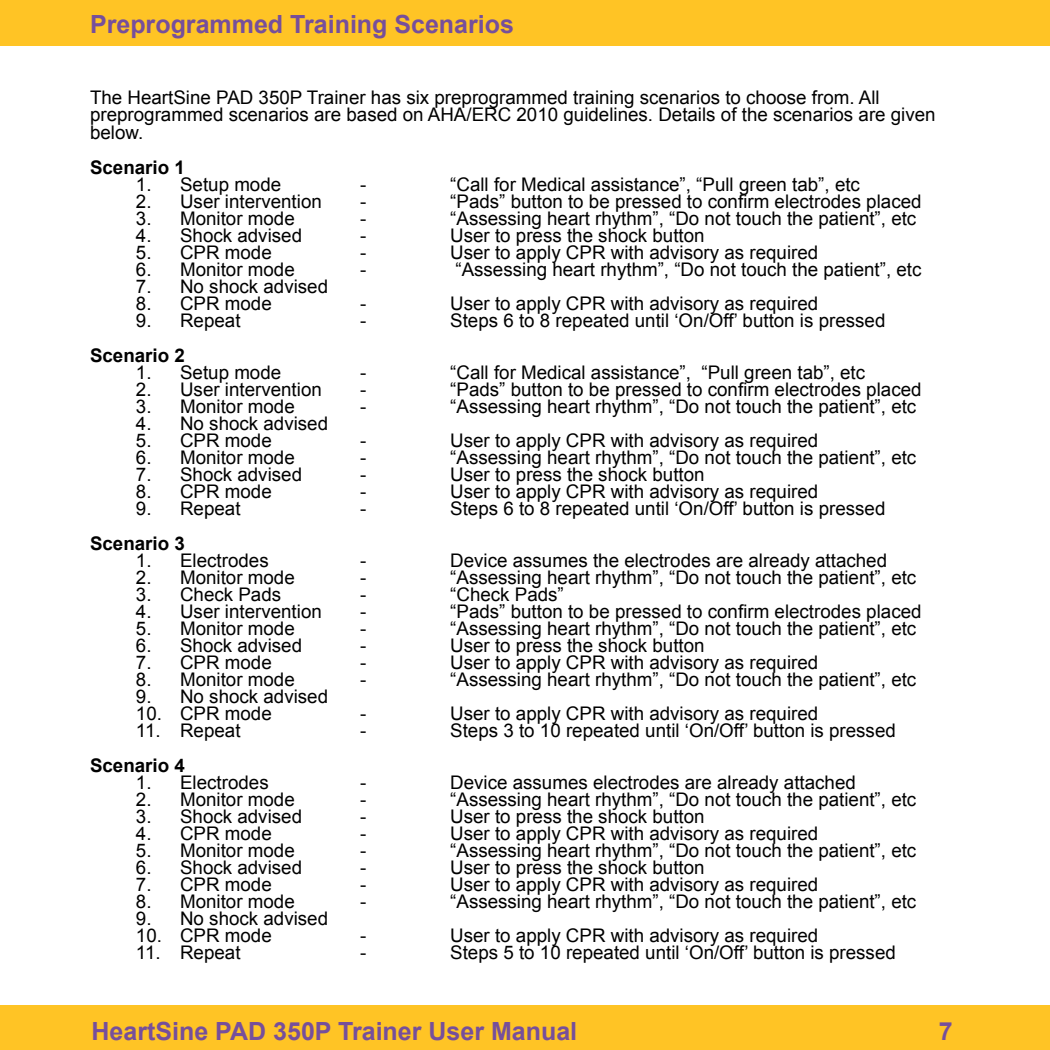
<style>
.page{position:relative;width:1050px;height:1050px;background:#fff}
.page>*{position:absolute;margin:0;border:0;box-sizing:border-box;transform-origin:0 0}
.t1{font:700 25px "Arial";color:#764f9b}
.t2{font:18.75px/17.5px "Arial";color:#000}
.t3{font:700 18.75px "Arial";color:#000}
</style>
<div class="page">
<div style="left:0;top:1005px;width:1049px;height:44px;background:#ffc425"></div>
<div style="left:0;top:0;width:1049px;height:46px;background:#ffc425"></div>
<h1 class="t1" style="left:90px;top:8px;width:425px">Preprogrammed Training Scenarios</h1>
<p class="t2" style="left:90px;top:89px;width:847px">The HeartSine PAD 350P Trainer has six preprogrammed training scenarios to choose from. All preprogrammed scenarios are based on AHA/ERC 2010 guidelines. Details of the scenarios are given below.</p>
<p class="t3" style="left:90px;top:155px;width:96px">Scenario 1</p>
<p class="t2" style="left:136px;top:176px;width:147px">1. Setup mode</p>
<p class="t2" style="left:360px;top:176px;width:8px">-</p>
<p class="t2" style="left:450px;top:176px;width:411px">“Call for Medical assistance”, “Pull green tab”, etc</p>
<p class="t2" style="left:136px;top:193px;width:187px">2. User intervention</p>
<p class="t2" style="left:360px;top:193px;width:8px">-</p>
<p class="t2" style="left:450px;top:193px;width:473px">“Pads” button to be pressed to confirm electrodes placed</p>
<p class="t2" style="left:136px;top:210px;width:160px">3. Monitor mode</p>
<p class="t2" style="left:360px;top:210px;width:8px">-</p>
<p class="t2" style="left:450px;top:210px;width:467px">“Assessing heart rhythm”, “Do not touch the patient”, etc</p>
<p class="t2" style="left:136px;top:227px;width:168px">4. Shock advised</p>
<p class="t2" style="left:360px;top:227px;width:8px">-</p>
<p class="t2" style="left:450px;top:227px;width:256px">User to press the shock button</p>
<p class="t2" style="left:136px;top:244px;width:137px">5. CPR mode</p>
<p class="t2" style="left:360px;top:244px;width:8px">-</p>
<p class="t2" style="left:450px;top:244px;width:369px">User to apply CPR with advisory as required</p>
<p class="t2" style="left:136px;top:261px;width:160px">6. Monitor mode</p>
<p class="t2" style="left:360px;top:261px;width:8px">-</p>
<p class="t2" style="left:455px;top:261px;width:467px">“Assessing heart rhythm”, “Do not touch the patient”, etc</p>
<p class="t2" style="left:136px;top:278px;width:194px">7. No shock advised</p>
<p class="t2" style="left:136px;top:295px;width:137px">8. CPR mode</p>
<p class="t2" style="left:360px;top:295px;width:8px">-</p>
<p class="t2" style="left:450px;top:295px;width:369px">User to apply CPR with advisory as required</p>
<p class="t2" style="left:136px;top:312px;width:106px">9. Repeat</p>
<p class="t2" style="left:360px;top:312px;width:8px">-</p>
<p class="t2" style="left:450px;top:312px;width:436px">Steps 6 to 8 repeated until ‘On/Off’ button is pressed</p>
<p class="t3" style="left:90px;top:343px;width:96px">Scenario 2</p>
<p class="t2" style="left:136px;top:364px;width:147px">1. Setup mode</p>
<p class="t2" style="left:360px;top:364px;width:8px">-</p>
<p class="t2" style="left:450px;top:364px;width:416px">“Call for Medical assistance”, “Pull green tab”, etc</p>
<p class="t2" style="left:136px;top:381px;width:187px">2. User intervention</p>
<p class="t2" style="left:360px;top:381px;width:8px">-</p>
<p class="t2" style="left:450px;top:381px;width:473px">“Pads” button to be pressed to confirm electrodes placed</p>
<p class="t2" style="left:136px;top:398px;width:160px">3. Monitor mode</p>
<p class="t2" style="left:360px;top:398px;width:8px">-</p>
<p class="t2" style="left:450px;top:398px;width:467px">“Assessing heart rhythm”, “Do not touch the patient”, etc</p>
<p class="t2" style="left:136px;top:415px;width:194px">4. No shock advised</p>
<p class="t2" style="left:136px;top:432px;width:137px">5. CPR mode</p>
<p class="t2" style="left:360px;top:432px;width:8px">-</p>
<p class="t2" style="left:450px;top:432px;width:369px">User to apply CPR with advisory as required</p>
<p class="t2" style="left:136px;top:449px;width:160px">6. Monitor mode</p>
<p class="t2" style="left:360px;top:449px;width:8px">-</p>
<p class="t2" style="left:450px;top:449px;width:467px">“Assessing heart rhythm”, “Do not touch the patient”, etc</p>
<p class="t2" style="left:136px;top:466px;width:168px">7. Shock advised</p>
<p class="t2" style="left:360px;top:466px;width:8px">-</p>
<p class="t2" style="left:450px;top:466px;width:256px">User to press the shock button</p>
<p class="t2" style="left:136px;top:483px;width:137px">8. CPR mode</p>
<p class="t2" style="left:360px;top:483px;width:8px">-</p>
<p class="t2" style="left:450px;top:483px;width:369px">User to apply CPR with advisory as required</p>
<p class="t2" style="left:136px;top:500px;width:106px">9. Repeat</p>
<p class="t2" style="left:360px;top:500px;width:8px">-</p>
<p class="t2" style="left:450px;top:500px;width:436px">Steps 6 to 8 repeated until ‘On/Off’ button is pressed</p>
<p class="t3" style="left:90px;top:531px;width:96px">Scenario 3</p>
<p class="t2" style="left:136px;top:552px;width:134px">1. Electrodes</p>
<p class="t2" style="left:360px;top:552px;width:8px">-</p>
<p class="t2" style="left:450px;top:552px;width:438px">Device assumes the electrodes are already attached</p>
<p class="t2" style="left:136px;top:569px;width:160px">2. Monitor mode</p>
<p class="t2" style="left:360px;top:569px;width:8px">-</p>
<p class="t2" style="left:450px;top:569px;width:467px">“Assessing heart rhythm”, “Do not touch the patient”, etc</p>
<p class="t2" style="left:136px;top:586px;width:147px">3. Check Pads</p>
<p class="t2" style="left:360px;top:586px;width:8px">-</p>
<p class="t2" style="left:450px;top:586px;width:115px">“Check Pads”</p>
<p class="t2" style="left:136px;top:603px;width:187px">4. User intervention</p>
<p class="t2" style="left:360px;top:603px;width:8px">-</p>
<p class="t2" style="left:450px;top:603px;width:473px">“Pads” button to be pressed to confirm electrodes placed</p>
<p class="t2" style="left:136px;top:620px;width:160px">5. Monitor mode</p>
<p class="t2" style="left:360px;top:620px;width:8px">-</p>
<p class="t2" style="left:450px;top:620px;width:467px">“Assessing heart rhythm”, “Do not touch the patient”, etc</p>
<p class="t2" style="left:136px;top:637px;width:168px">6. Shock advised</p>
<p class="t2" style="left:360px;top:637px;width:8px">-</p>
<p class="t2" style="left:450px;top:637px;width:256px">User to press the shock button</p>
<p class="t2" style="left:136px;top:654px;width:137px">7. CPR mode</p>
<p class="t2" style="left:360px;top:654px;width:8px">-</p>
<p class="t2" style="left:450px;top:654px;width:369px">User to apply CPR with advisory as required</p>
<p class="t2" style="left:136px;top:671px;width:160px">8. Monitor mode</p>
<p class="t2" style="left:360px;top:671px;width:8px">-</p>
<p class="t2" style="left:450px;top:671px;width:467px">“Assessing heart rhythm”, “Do not touch the patient”, etc</p>
<p class="t2" style="left:136px;top:688px;width:194px">9. No shock advised</p>
<p class="t2" style="left:136px;top:705px;width:137px">10. CPR mode</p>
<p class="t2" style="left:360px;top:705px;width:8px">-</p>
<p class="t2" style="left:450px;top:705px;width:369px">User to apply CPR with advisory as required</p>
<p class="t2" style="left:136px;top:722px;width:106px">11. Repeat</p>
<p class="t2" style="left:360px;top:722px;width:8px">-</p>
<p class="t2" style="left:450px;top:722px;width:447px">Steps 3 to 10 repeated until ‘On/Off’ button is pressed</p>
<p class="t3" style="left:90px;top:752px;width:96px">Scenario 4</p>
<p class="t2" style="left:136px;top:773px;width:134px">1. Electrodes</p>
<p class="t2" style="left:360px;top:773px;width:8px">-</p>
<p class="t2" style="left:450px;top:773px;width:407px">Device assumes electrodes are already attached</p>
<p class="t2" style="left:136px;top:790px;width:160px">2. Monitor mode</p>
<p class="t2" style="left:360px;top:790px;width:8px">-</p>
<p class="t2" style="left:450px;top:790px;width:467px">“Assessing heart rhythm”, “Do not touch the patient”, etc</p>
<p class="t2" style="left:136px;top:807px;width:168px">3. Shock advised</p>
<p class="t2" style="left:360px;top:807px;width:8px">-</p>
<p class="t2" style="left:450px;top:807px;width:256px">User to press the shock button</p>
<p class="t2" style="left:136px;top:824px;width:137px">4. CPR mode</p>
<p class="t2" style="left:360px;top:824px;width:8px">-</p>
<p class="t2" style="left:450px;top:824px;width:369px">User to apply CPR with advisory as required</p>
<p class="t2" style="left:136px;top:841px;width:160px">5. Monitor mode</p>
<p class="t2" style="left:360px;top:841px;width:8px">-</p>
<p class="t2" style="left:450px;top:841px;width:467px">“Assessing heart rhythm”, “Do not touch the patient”, etc</p>
<p class="t2" style="left:136px;top:858px;width:168px">6. Shock advised</p>
<p class="t2" style="left:360px;top:858px;width:8px">-</p>
<p class="t2" style="left:450px;top:858px;width:256px">User to press the shock button</p>
<p class="t2" style="left:136px;top:875px;width:137px">7. CPR mode</p>
<p class="t2" style="left:360px;top:875px;width:8px">-</p>
<p class="t2" style="left:450px;top:875px;width:369px">User to apply CPR with advisory as required</p>
<p class="t2" style="left:136px;top:892px;width:160px">8. Monitor mode</p>
<p class="t2" style="left:360px;top:892px;width:8px">-</p>
<p class="t2" style="left:450px;top:892px;width:467px">“Assessing heart rhythm”, “Do not touch the patient”, etc</p>
<p class="t2" style="left:136px;top:909px;width:194px">9. No shock advised</p>
<p class="t2" style="left:136px;top:926px;width:137px">10. CPR mode</p>
<p class="t2" style="left:360px;top:926px;width:8px">-</p>
<p class="t2" style="left:450px;top:926px;width:369px">User to apply CPR with advisory as required</p>
<p class="t2" style="left:136px;top:943px;width:106px">11. Repeat</p>
<p class="t2" style="left:360px;top:943px;width:8px">-</p>
<p class="t2" style="left:450px;top:943px;width:447px">Steps 5 to 10 repeated until ‘On/Off’ button is pressed</p>
<h1 class="t1" style="left:92px;top:1014px;width:487px">HeartSine PAD 350P Trainer User Manual</h1>
<h1 class="t1" style="left:938px;top:1014px;width:15px">7</h1>
</div>
